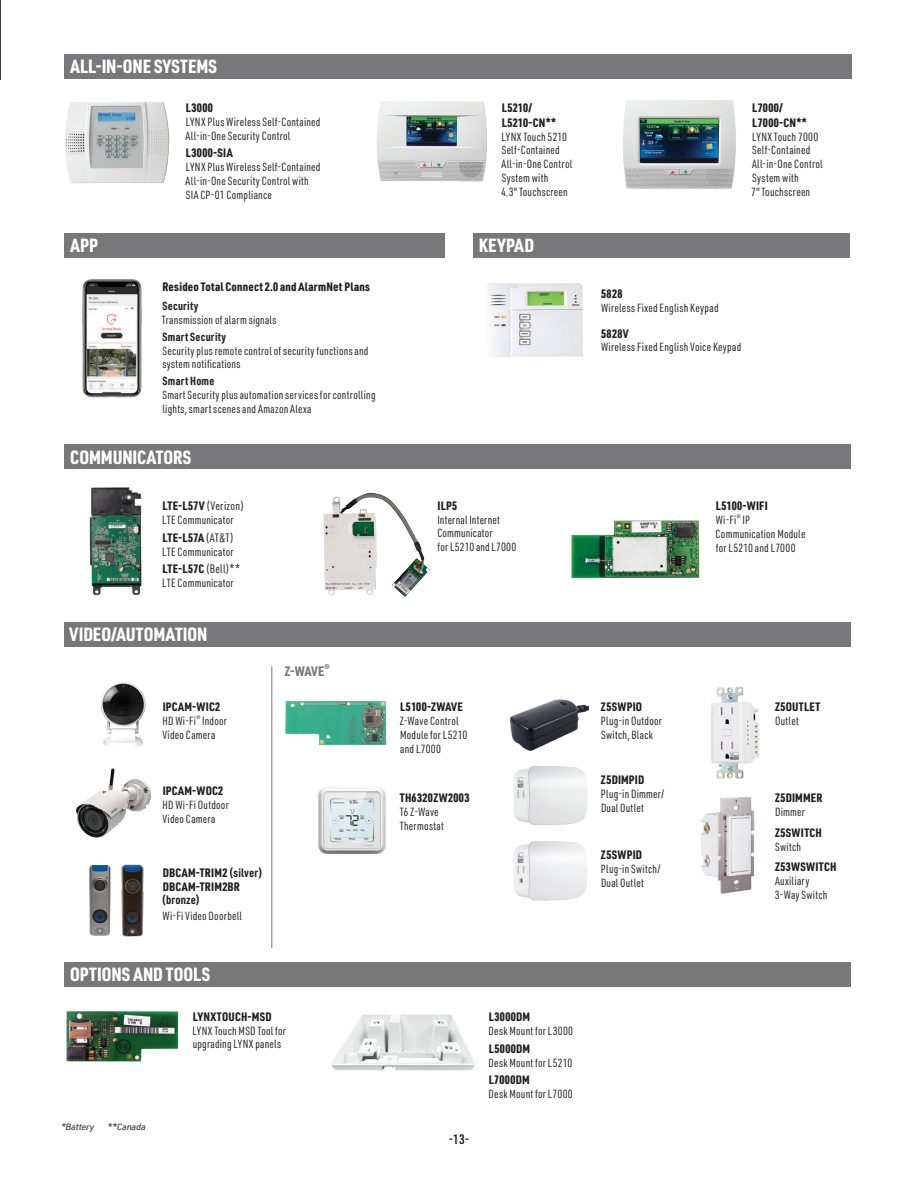
<style>
.page{position:relative;width:918px;height:1188px;background:#fff}
.page>*{position:absolute;margin:0;border:0;box-sizing:border-box;transform-origin:0 0}
.red_bar_heading{font:900 18.75px "URWDIN Cond";letter-spacing:.005em;color:#fff}
.Datasheet__Title_1{font:900 18.75px "URWDIN Cond";letter-spacing:.01em;color:#fff}
.Datasheet__Title_1-2{font:900 13.5px "URWDIN Cond";color:#787779}
.t1{font:600 13.5px "URWDIN Cond";color:#231f20}
.AtAGlance_product_he{font:900 12px/14.4px "URWDIN Cond";letter-spacing:.025em;color:#231f20}
.AtAGlance_product_he-2{font:12px "URWDIN Cond";letter-spacing:.02em;color:#231f20}
.AtAGlance_product_de{font:11.7px/14px "URWDIN Cond";letter-spacing:.02em;color:#231f20}
.AtAGlance_product_he-3{font:11.7px/14px "URWDIN Cond";letter-spacing:.025em;color:#231f20}
.AtAGlance_Battery{font:italic 500 9px "URWDIN";letter-spacing:-.025em;color:#3e3e3f}
.s1{font-weight:700}
.s2{font-weight:900}
.s3{font-weight:400}
</style>
<div class="page">
<hr style="left:0;top:0;width:1px;height:80px;background:#3c3835">
<img style="left:65px;top:102px;width:105px;height:82px">
<img style="left:623px;top:99px;width:113px;height:90px">
<img style="left:377px;top:101px;width:110px;height:81px">
<div style="left:65px;top:445px;width:786px;height:24px;background:#787779"></div>
<img style="left:89px;top:487px;width:53px;height:109px">
<img style="left:323px;top:493px;width:107px;height:104px">
<img style="left:571px;top:520px;width:129px;height:59px">
<div style="left:65px;top:622px;width:786px;height:25px;background:#787779"></div>
<img style="left:513px;top:766px;width:75px;height:59px">
<img style="left:514px;top:841px;width:74px;height:60px">
<img style="left:285px;top:700px;width:102px;height:46px">
<img style="left:318px;top:787px;width:68px;height:68px">
<img style="left:101px;top:682px;width:45px;height:65px">
<img style="left:701px;top:797px;width:54px;height:97px">
<img style="left:711px;top:686px;width:48px;height:93px">
<img style="left:510px;top:700px;width:79px;height:51px">
<hr style="left:271px;top:666px;width:1px;height:282px;background:#787779">
<div style="left:65px;top:54px;width:787px;height:25px;background:#787779"></div>
<div style="left:65px;top:233px;width:380px;height:25px;background:#787779"></div>
<div style="left:65px;top:962px;width:786px;height:25px;background:#787779"></div>
<div style="left:473px;top:233px;width:376px;height:25px;background:#787779"></div>
<img style="left:488px;top:282px;width:95px;height:75px">
<img style="left:82px;top:279px;width:60px;height:119px">
<img style="left:66px;top:1011px;width:113px;height:51px">
<img style="left:331px;top:1014px;width:144px;height:57px">
<img style="left:76px;top:768px;width:75px;height:70px">
<img style="left:121px;top:864px;width:22px;height:72px">
<img style="left:89px;top:865px;width:21px;height:71px">
<p class="Datasheet__Title_1" style="left:70px;top:53px;width:148px">ALL-IN-ONE SYSTEMS</p>
<p class="red_bar_heading" style="left:70px;top:232px;width:29px">APP</p>
<p class="AtAGlance_product_he" style="left:186px;top:100px;width:29px">L3000</p>
<p class="AtAGlance_product_de" style="left:186px;top:115px;width:136px">LYNX Plus Wireless Self-Contained<br>All-in-One Security Control</p>
<p class="AtAGlance_product_he" style="left:186px;top:145px;width:48px">L3000-SIA</p>
<p class="AtAGlance_product_de" style="left:186px;top:160px;width:136px">LYNX Plus Wireless Self-Contained<br>All-in-One Security Control with<br>SIA CP-01 Compliance</p>
<p class="AtAGlance_product_he" style="left:162px;top:279px;width:209px">Resideo Total Connect 2.0 and AlarmNet Plans</p>
<p class="AtAGlance_product_he-3" style="left:162px;top:298px;width:116px"><span class="s1">Security<br></span>Transmission of alarm signals</p>
<p class="AtAGlance_product_he-3" style="left:162px;top:329px;width:208px"><span class="s1">Smart Security<br></span>Security plus remote control of security functions and system notifications</p>
<p class="AtAGlance_product_he-3" style="left:162px;top:374px;width:215px"><span class="s1">Smart Home<br></span>Smart Security plus automation services for controlling lights, smart scenes and Amazon Alexa</p>
<p class="red_bar_heading" style="left:70px;top:444px;width:123px">COMMUNICATORS</p>
<p class="AtAGlance_product_he-2" style="left:163px;top:498px;width:83px"><span class="s2">LTE-L57V</span> (Verizon)</p>
<p class="AtAGlance_product_de" style="left:162px;top:513px;width:73px">LTE Communicator</p>
<p class="AtAGlance_product_he" style="left:163px;top:530px;width:73px">LTE-L57A <span class="s3">(AT&amp;T)</span></p>
<p class="AtAGlance_product_de" style="left:162px;top:544px;width:73px">LTE Communicator</p>
<p class="AtAGlance_product_he" style="left:163px;top:561px;width:79px">LTE-L57C <span class="s3">(Bell)**</span></p>
<p class="AtAGlance_product_de" style="left:162px;top:575px;width:73px">LTE Communicator</p>
<p class="red_bar_heading" style="left:69px;top:622px;width:140px">VIDEO/AUTOMATION</p>
<p class="AtAGlance_product_he" style="left:163px;top:699px;width:59px">IPCAM-WIC2</p>
<p class="AtAGlance_product_de" style="left:162px;top:713px;width:66px">HD Wi-Fi<sup>®</sup> Indoor<br>Video Camera</p>
<p class="AtAGlance_product_he" style="left:163px;top:783px;width:62px">IPCAM-WOC2</p>
<p class="AtAGlance_product_de" style="left:162px;top:798px;width:68px">HD Wi-Fi Outdoor<br>Video Camera</p>
<p class="AtAGlance_product_he" style="left:163px;top:865px;width:101px">DBCAM-TRIM2 <span class="s1">(silver)</span></p>
<p class="AtAGlance_product_he" style="left:162px;top:880px;width:80px;line-height:12.9px">DBCAM-TRIM2BR <span class="s1">(bronze)</span></p>
<p class="AtAGlance_product_de" style="left:163px;top:908px;width:81px">Wi-Fi Video Doorbell</p>
<p class="red_bar_heading" style="left:70px;top:962px;width:142px">OPTIONS AND TOOLS</p>
<p class="Datasheet__Title_1-2" style="left:285px;top:662px;width:46px">Z-WAVE<sup>®</sup></p>
<p class="AtAGlance_Battery" style="left:61px;top:1120px;width:35px">*Battery</p>
<p class="AtAGlance_Battery" style="left:107px;top:1120px;width:40px">**Canada</p>
<p class="AtAGlance_product_he" style="left:193px;top:1009px;width:80px">LYNXTOUCH-MSD</p>
<p class="AtAGlance_product_he-3" style="left:193px;top:1023px;width:95px;line-height:13.5px">LYNX Touch MSD Tool for upgrading LYNX panels</p>
<p class="AtAGlance_product_he" style="left:502px;top:100px;width:56px">L5210/<br>L5210-CN**</p>
<p class="AtAGlance_product_de" style="left:501px;top:129px;width:73px">LYNX Touch 5210<br>Self-Contained<br>All-in-One Control<br>System with<br>4.3" Touchscreen</p>
<p class="red_bar_heading" style="left:479px;top:232px;width:57px">KEYPAD</p>
<p class="AtAGlance_product_he" style="left:438px;top:498px;width:21px">ILP5</p>
<p class="AtAGlance_product_de" style="left:437px;top:512px;width:80px;line-height:13.5px">Internal Internet<br>Communicator<br>for L5210 and L7000</p>
<p class="AtAGlance_product_he" style="left:400px;top:699px;width:64px">L5100-ZWAVE</p>
<p class="AtAGlance_product_de" style="left:400px;top:713px;width:69px">Z-Wave Control<br>Module for L5210 and L7000</p>
<p class="AtAGlance_product_he" style="left:400px;top:790px;width:71px">TH6320ZW2003</p>
<p class="AtAGlance_product_de" style="left:400px;top:804px;width:46px">T6 Z-Wave<br>Thermostat</p>
<p class="t1" style="left:449px;top:1130px;width:22px">-13-</p>
<p class="AtAGlance_product_he" style="left:489px;top:1009px;width:43px">L3000DM</p>
<p class="AtAGlance_product_he-3" style="left:489px;top:1024px;width:86px">Desk Mount for L3000</p>
<p class="AtAGlance_product_he" style="left:489px;top:1041px;width:43px">L5000DM</p>
<p class="AtAGlance_product_he-3" style="left:489px;top:1055px;width:85px">Desk Mount for L5210</p>
<p class="AtAGlance_product_he" style="left:489px;top:1072px;width:42px">L7000DM</p>
<p class="AtAGlance_product_he-3" style="left:489px;top:1086px;width:86px">Desk Mount for L7000</p>
<p class="AtAGlance_product_he" style="left:752px;top:100px;width:56px">L7000/<br>L7000-CN**</p>
<p class="AtAGlance_product_de" style="left:751px;top:129px;width:73px">LYNX Touch 7000<br>Self-Contained<br>All-in-One Control<br>System with<br>7" Touchscreen</p>
<p class="AtAGlance_product_he" style="left:601px;top:286px;width:23px">5828</p>
<p class="AtAGlance_product_de" style="left:601px;top:300px;width:119px">Wireless Fixed English Keypad</p>
<p class="AtAGlance_product_he" style="left:601px;top:326px;width:29px">5828V</p>
<p class="AtAGlance_product_de" style="left:601px;top:340px;width:142px">Wireless Fixed English Voice Keypad</p>
<p class="AtAGlance_product_he" style="left:716px;top:498px;width:53px">L5100-WIFI</p>
<p class="AtAGlance_product_de" style="left:716px;top:513px;width:91px">Wi-Fi<sup>®</sup> IP<br>Communication Module for L5210 and L7000</p>
<p class="AtAGlance_product_he" style="left:601px;top:699px;width:43px">Z5SWPIO</p>
<p class="AtAGlance_product_de" style="left:601px;top:713px;width:62px">Plug-in Outdoor<br>Switch, Black</p>
<p class="AtAGlance_product_he" style="left:601px;top:772px;width:45px">Z5DIMPID</p>
<p class="AtAGlance_product_de" style="left:601px;top:787px;width:65px">Plug-in Dimmer/<br>Dual Outlet</p>
<p class="AtAGlance_product_he" style="left:601px;top:847px;width:43px">Z5SWPID</p>
<p class="AtAGlance_product_de" style="left:601px;top:861px;width:61px">Plug-in Switch/<br>Dual Outlet</p>
<p class="AtAGlance_product_he" style="left:775px;top:699px;width:47px">Z5OUTLET</p>
<p class="AtAGlance_product_de" style="left:775px;top:713px;width:25px">Outlet</p>
<p class="AtAGlance_product_he" style="left:775px;top:790px;width:49px">Z5DIMMER</p>
<p class="AtAGlance_product_de" style="left:775px;top:804px;width:31px">Dimmer</p>
<p class="AtAGlance_product_he" style="left:775px;top:825px;width:48px">Z5SWITCH</p>
<p class="AtAGlance_product_de" style="left:775px;top:839px;width:27px">Switch</p>
<p class="AtAGlance_product_he" style="left:775px;top:859px;width:63px">Z53WSWITCH</p>
<p class="AtAGlance_product_de" style="left:775px;top:873px;width:54px">Auxiliary<br>3-Way Switch</p>
</div>
